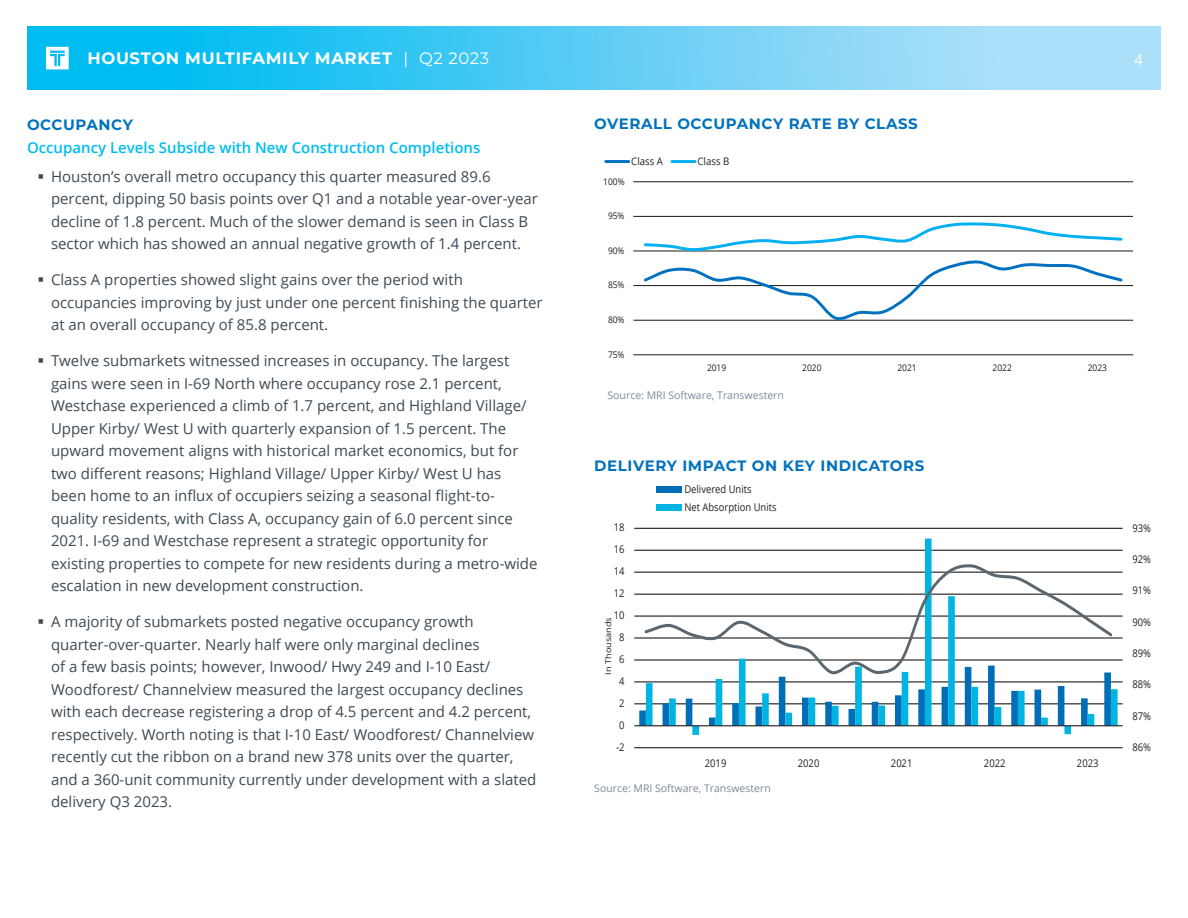
<style>
.page{position:relative;width:1188px;height:918px;background:#fff}
.page>*{position:absolute;margin:0;border:0;box-sizing:border-box;transform-origin:0 0}
.t1{font:700 16.5px "Montserrat";letter-spacing:.04em;color:#fff}
.t2{font:15px/22.5px "Open Sans";color:#3c4a55}
.t3{font:700 15px "Montserrat";letter-spacing:.04em;color:#0072bc}
.t4{font:600 15px "Open Sans";color:#00bcf1}
.t5{font:15px "Open Sans";color:#fff}
.t6{font:10.65px/18px "Open Sans";color:#231f20;scale:.88 1}
.Copyright{font:10.5px "Open Sans";color:#7b8a97}
.t7{font:10.5px "Open Sans";color:#231f20;scale:.92 1}
.t8{font:9.15px "Open Sans";color:#231f20;scale:.92 1}
.t9{font:8.1px "Open Sans";letter-spacing:-.005em;color:#231f20;scale:1.13 1}
.s1{font-weight:400}
</style>
<div class="page">
<svg style="left:27px;top:27px;width:1134px;height:62px;background:#59cdf5"></svg>
<svg style="left:46px;top:47px;width:23px;height:22px"></svg>
<hr style="left:634px;top:747px;width:489px;height:1px;background:#231f20">
<hr style="left:634px;top:703px;width:489px;height:1px;background:#231f20">
<hr style="left:634px;top:681px;width:489px;height:1px;background:#231f20">
<hr style="left:634px;top:659px;width:489px;height:2px;background:#231f20">
<hr style="left:634px;top:637px;width:489px;height:2px;background:#231f20">
<hr style="left:634px;top:616px;width:489px;height:1px;background:#231f20">
<hr style="left:634px;top:594px;width:489px;height:1px;background:#231f20">
<hr style="left:634px;top:572px;width:489px;height:1px;background:#231f20">
<hr style="left:634px;top:550px;width:489px;height:1px;background:#231f20">
<hr style="left:634px;top:528px;width:489px;height:1px;background:#231f20">
<svg style="left:646px;top:539px;width:472px;height:196px"></svg>
<hr style="left:634px;top:725px;width:489px;height:1px;background:#231f20">
<svg style="left:643px;top:562px;width:472px;height:116px"></svg>
<div style="left:656px;top:486px;width:26px;height:7px;background:#006eb6"></div>
<div style="left:656px;top:504px;width:26px;height:7px;background:#00b5e2"></div>
<hr style="left:633px;top:320px;width:500px;height:1px;background:#231f20">
<hr style="left:633px;top:285px;width:500px;height:1px;background:#231f20">
<hr style="left:633px;top:251px;width:500px;height:1px;background:#231f20">
<hr style="left:633px;top:216px;width:500px;height:1px;background:#231f20">
<hr style="left:633px;top:181px;width:500px;height:1px;background:#231f20">
<hr style="left:633px;top:354px;width:500px;height:1px;background:#231f20">
<svg style="left:642px;top:260px;width:482px;height:61px"></svg>
<svg style="left:642px;top:222px;width:482px;height:30px"></svg>
<hr style="left:606px;top:160px;width:23px;height:3px;background:#0070c0">
<hr style="left:672px;top:160px;width:23px;height:3px;background:#00b0f0">
<p class="t1" style="left:87px;top:46px;width:403px">HOUSTON MULTIFAMILY MARKET <span class="s1">| Q2 2023</span></p>
<p class="t5" style="left:1135px;top:49px;width:10px">4</p>
<h2 class="t3" style="left:27px;top:114px;width:107px">OCCUPANCY</h2>
<h3 class="t4" style="left:27px;top:137px;width:455px">Occupancy Levels Subside with New Construction Completions</h3>
<p class="t2" style="left:51px;top:165px;width:488px">Houston’s overall metro occupancy this quarter measured 89.6 percent, dipping 50 basis points over Q1 and a notable year-over-year decline of 1.8 percent. Much of the slower demand is seen in Class B sector which has showed an annual negative growth of 1.4 percent.</p>
<p class="t2" style="left:51px;top:268px;width:493px">Class A properties showed slight gains over the period with occupancies improving by just under one percent finishing the quarter at an overall occupancy of 85.8 percent.</p>
<p class="t2" style="left:51px;top:349px;width:488px">Twelve submarkets witnessed increases in occupancy. The largest gains were seen in I-69 North where occupancy rose 2.1 percent, Westchase experienced a climb of 1.7 percent, and Highland Village/ Upper Kirby/ West U with quarterly expansion of 1.5 percent. The upward movement aligns with historical market economics, but for two different reasons; Highland Village/ Upper Kirby/ West U has been home to an influx of occupiers seizing a seasonal flight-to&shy;quality residents, with Class A, occupancy gain of 6.0 percent since 2021. I-69 and Westchase represent a strategic opportunity for existing properties to compete for new residents during a metro-wide escalation in new development construction.</p>
<p class="t2" style="left:51px;top:610px;width:487px">A majority of submarkets posted negative occupancy growth quarter-over-quarter. Nearly half were only marginal declines<br>of a few basis points; however, Inwood/ Hwy 249 and I-10 East/ Woodforest/ Channelview measured the largest occupancy declines with each decrease registering a drop of 4.5 percent and 4.2 percent, respectively. Worth noting is that I-10 East/ Woodforest/ Channelview recently cut the ribbon on a brand new 378 units over the quarter, and a 360-unit community currently under development with a slated delivery Q3 2023.</p>
<h2 class="t3" style="left:594px;top:113px;width:325px">OVERALL OCCUPANCY RATE BY CLASS</h2>
<p class="t7" style="left:631px;top:154px;width:36px">Class A</p>
<p class="t7" style="left:698px;top:154px;width:36px">Class B</p>
<p class="t8" style="left:603px;top:175px;width:25px">100%</p>
<p class="t8" style="left:608px;top:210px;width:20px">95%</p>
<p class="t8" style="left:608px;top:244px;width:20px">90%</p>
<p class="t8" style="left:608px;top:279px;width:20px">85%</p>
<p class="t8" style="left:608px;top:313px;width:20px">80%</p>
<p class="t8" style="left:608px;top:348px;width:20px">75%</p>
<p class="t8" style="left:707px;top:362px;width:23px">2019</p>
<p class="t8" style="left:802px;top:362px;width:23px">2020</p>
<p class="t8" style="left:897px;top:362px;width:23px">2021</p>
<p class="t8" style="left:993px;top:362px;width:23px">2022</p>
<p class="t8" style="left:1088px;top:362px;width:23px">2023</p>
<p class="Copyright" style="left:608px;top:388px;width:178px">Source: MRI Software, Transwestern</p>
<h2 class="t3" style="left:594px;top:454px;width:332px">DELIVERY IMPACT ON KEY INDICATORS</h2>
<p class="t6" style="left:614px;top:518px;width:14px">18</p>
<p class="t6" style="left:614px;top:540px;width:14px">16</p>
<p class="t6" style="left:614px;top:562px;width:14px">14</p>
<p class="t6" style="left:614px;top:584px;width:14px">12</p>
<p class="t6" style="left:614px;top:606px;width:14px">10</p>
<p class="t9" style="left:603px;top:675px;width:52px;rotate:-90deg">In Thousands</p>
<p class="t6" style="left:619px;top:628px;width:8px">8</p>
<p class="t6" style="left:619px;top:650px;width:8px">6</p>
<p class="t6" style="left:619px;top:672px;width:8px">4</p>
<p class="t6" style="left:619px;top:694px;width:8px">2</p>
<p class="t6" style="left:619px;top:716px;width:8px">0</p>
<p class="t6" style="left:616px;top:738px;width:11px">-2</p>
<p class="t6" style="left:684px;top:479px;width:106px">Delivered Units<br>Net Absorption Units</p>
<p class="t6" style="left:705px;top:754px;width:26px">2019</p>
<p class="t6" style="left:798px;top:754px;width:26px">2020</p>
<p class="t6" style="left:891px;top:754px;width:26px">2021</p>
<p class="t6" style="left:984px;top:754px;width:26px">2022</p>
<p class="t6" style="left:1077px;top:754px;width:26px">2023</p>
<p class="Copyright" style="left:594px;top:781px;width:178px">Source: MRI Software, Transwestern</p>
<p class="t6" style="left:1132px;top:518px;width:23px">93%</p>
<p class="t6" style="left:1132px;top:550px;width:23px">92%</p>
<p class="t6" style="left:1132px;top:581px;width:23px">91%</p>
<p class="t6" style="left:1132px;top:612px;width:23px">90%</p>
<p class="t6" style="left:1132px;top:644px;width:23px">89%</p>
<p class="t6" style="left:1132px;top:675px;width:23px">88%</p>
<p class="t6" style="left:1132px;top:706px;width:23px">87%</p>
<p class="t6" style="left:1132px;top:738px;width:23px">86%</p>
</div>
